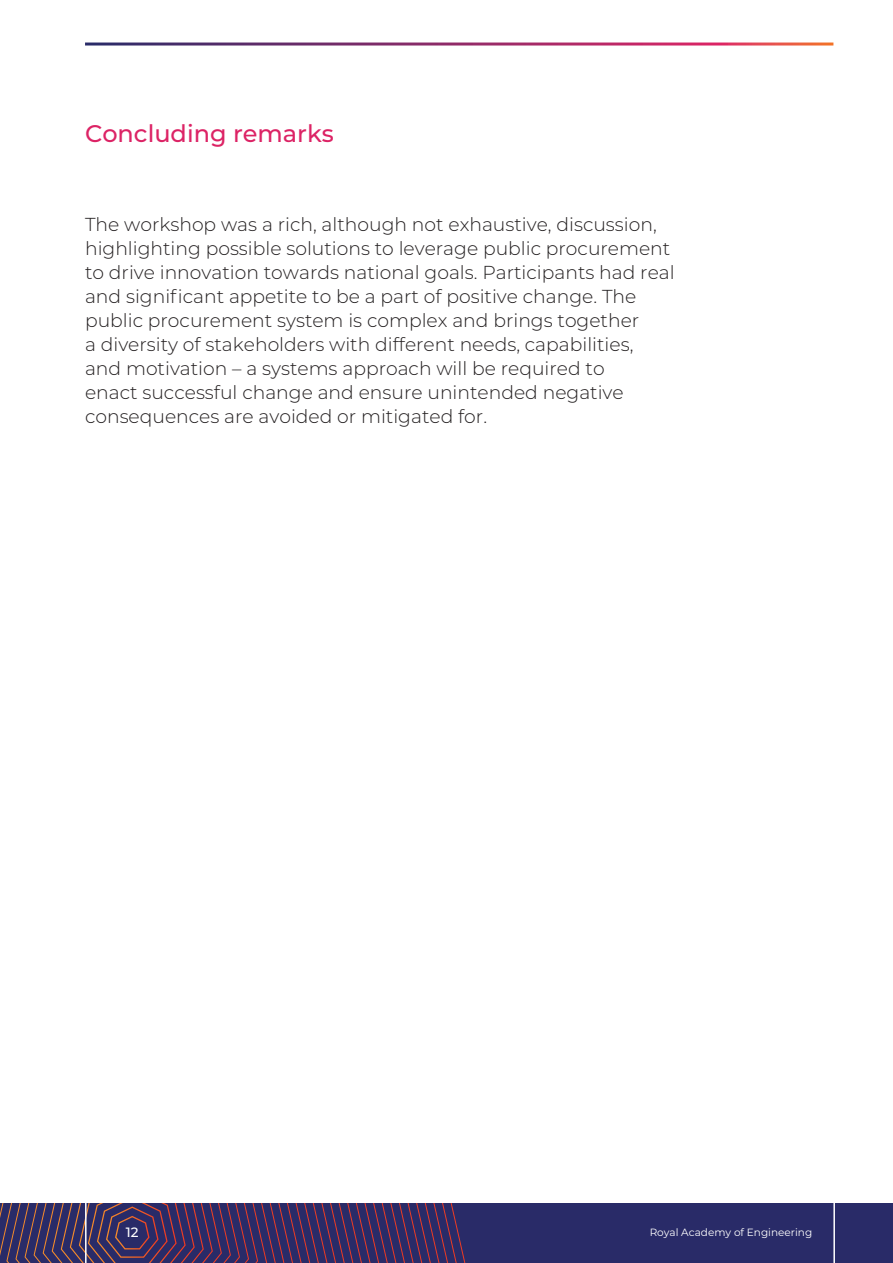
<style>
.page{position:relative;width:893px;height:1263px;background:#fff}
.page>*{position:absolute;margin:0;border:0;box-sizing:border-box;transform-origin:0 0}
.t1{font:500 24px "Montserrat";color:#dc2365}
.t2{font:300 18.75px/24px "Montserrat";color:#231f20}
.t3{font:500 13.5px "Montserrat";color:#fff}
.t4{font:10.5px "Montserrat";color:#fff}
</style>
<div class="page">
<div style="left:0;top:1203px;width:893px;height:60px;background:#292b68"></div>
<svg style="left:0;top:1203px;width:466px;height:60px"></svg>
<hr style="left:85px;top:1193px;width:2px;height:70px;background:#fff">
<hr style="left:833px;top:1193px;width:2px;height:70px;background:#fff">
<hr style="left:892px;top:0;width:1px;height:1263px;background:#bee4e7">
<hr style="left:892px;top:1203px;width:1px;height:60px;background:#292b68">
<p class="t1" style="left:85px;top:117px;width:250px">Concluding remarks</p>
<p class="t2" style="left:85px;top:212px;width:591px">The workshop was a rich, although not exhaustive, discussion, highlighting possible solutions to leverage public procurement to drive innovation towards national goals. Participants had real and significant appetite to be a part of positive change. The public procurement system is complex and brings together<br>a diversity of stakeholders with different needs, capabilities,<br>and motivation – a systems approach will be required to<br>enact successful change and ensure unintended negative consequences are avoided or mitigated for.</p>
<p class="t3" style="left:126px;top:1223px;width:14px">12</p>
<p class="t4" style="left:650px;top:1225px;width:164px">Royal Academy of Engineering</p>
</div>
